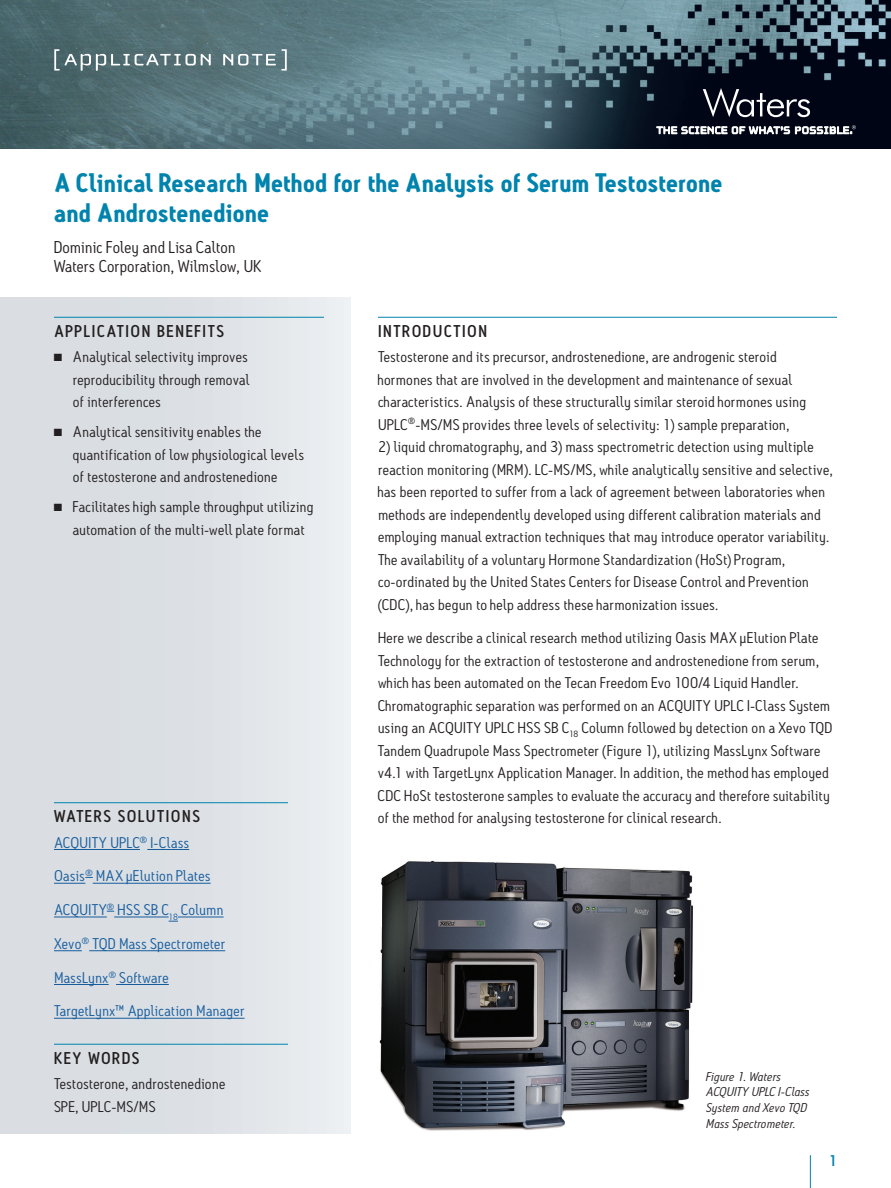
<style>
.page{position:relative;width:891px;height:1188px;background:#fff}
.page>*{position:absolute;margin:0;border:0;box-sizing:border-box;transform-origin:0 0}
.t1{font:700 25.8px/30px "Antitled OT";letter-spacing:.015em;color:#0083ad}
.t2{font:500 16.5px "Antitled OT";letter-spacing:.12em;color:#231f20}
.t3{font:16.5px/19.5px "Antitled OT";letter-spacing:.01em;color:#231f20;scale:1.05 1}
.t4{font:15px/22.5px "Antitled OT";letter-spacing:.02em;color:#231f20;scale:1.05 1}
.t5{font:15px "Antitled OT";letter-spacing:.025em;color:#175d9e;scale:1.05 1}
.t6{font:500 15px "Antitled OT";color:#0083ad;scale:1.05 1}
.t7{font:italic 12.3px/15.8px "Antitled OT";letter-spacing:.02em;color:#231f20;scale:1.05 1}
</style>
<div class="page">
<img style="left:0;top:0;width:891px;height:148px">
<hr style="left:810px;top:1155px;width:1px;height:33px;background:#0083ad">
<svg style="left:54px;top:49px;width:157px;height:22px;background:#6d8488"></svg>
<svg style="left:223px;top:49px;width:64px;height:22px"></svg>
<svg style="left:657px;top:125px;width:199px;height:9px"></svg>
<svg style="left:703px;top:88px;width:107px;height:29px;background:#3a3e4a"></svg>
<hr style="left:54px;top:802px;width:234px;height:1px;background:#0083ad">
<hr style="left:54px;top:849px;width:86px;height:1px;background:#175d9e">
<hr style="left:147px;top:849px;width:42px;height:1px;background:#175d9e">
<hr style="left:54px;top:883px;width:31px;height:1px;background:#175d9e">
<hr style="left:93px;top:883px;width:118px;height:1px;background:#175d9e">
<hr style="left:54px;top:917px;width:53px;height:1px;background:#175d9e">
<hr style="left:114px;top:917px;width:55px;height:1px;background:#175d9e">
<hr style="left:178px;top:917px;width:46px;height:1px;background:#175d9e">
<svg style="left:54px;top:950px;width:28px;height:1px"></svg>
<hr style="left:89px;top:950px;width:136px;height:1px;background:#175d9e">
<hr style="left:54px;top:984px;width:55px;height:1px;background:#175d9e">
<hr style="left:116px;top:984px;width:53px;height:1px;background:#175d9e">
<hr style="left:54px;top:1018px;width:191px;height:1px;background:#175d9e">
<hr style="left:54px;top:1044px;width:234px;height:1px;background:#0083ad">
<hr style="left:54px;top:317px;width:270px;height:1px;background:#0083ad">
<hr style="left:378px;top:317px;width:459px;height:1px;background:#0083ad">
<img style="left:379px;top:860px;width:314px;height:271px">
<h1 class="t1" style="left:54px;top:167px;width:670px">A Clinical Research Method for the Analysis of Serum Testosterone and Androstenedione</h1>
<p class="t3" style="left:54px;top:237px;width:199px">Dominic Foley and Lisa Calton<br>Waters Corporation, Wilmslow, UK</p>
<p class="t2" style="left:54px;top:321px;width:171px">APPLICATION BENEFITS</p>
<p class="t4" style="left:73px;top:345px;width:170px;text-align:justify;text-indent:-19px">■ Analytical selectivity improves reproducibility through removal of interferences</p>
<p class="t4" style="left:73px;top:420px;width:222px;text-indent:-19px">■ Analytical sensitivity enables the quantification of low physiological levels of testosterone and androstenedione</p>
<p class="t4" style="left:73px;top:495px;width:231px;text-indent:-19px">■ Facilitates high sample throughput utilizing automation of the multi-well plate format</p>
<p class="t2" style="left:54px;top:806px;width:147px">WATERS SOLUTIONS</p>
<p class="t5" style="left:54px;top:833px;width:130px">ACQUITY UPLC<sup>®</sup> I-Class</p>
<p class="t5" style="left:54px;top:867px;width:151px">Oasis<sup>®</sup> MAX µElution Plates</p>
<p class="t5" style="left:54px;top:901px;width:163px">ACQUITY<sup>®</sup> HSS SB C<sub>18</sub> Column</p>
<p class="t5" style="left:54px;top:934px;width:165px">Xevo<sup>®</sup> TQD Mass Spectrometer</p>
<p class="t5" style="left:54px;top:968px;width:111px">MassLynx<sup>®</sup> Software</p>
<p class="t5" style="left:54px;top:1002px;width:183px">TargetLynx™ Application Manager</p>
<p class="t2" style="left:54px;top:1048px;width:87px">KEY WORDS</p>
<p class="t4" style="left:54px;top:1072px;width:165px">Testosterone, androstenedione<br>SPE, UPLC-MS/MS</p>
<p class="t2" style="left:378px;top:321px;width:110px">INTRODUCTION</p>
<p class="t4" style="left:378px;top:345px;width:409px">Testosterone and its precursor, androstenedione, are androgenic steroid hormones that are involved in the development and maintenance of sexual characteristics. Analysis of these structurally similar steroid hormones using UPLC<sup>®</sup>-MS/MS provides three levels of selectivity: 1) sample preparation,</p>
<p class="t4" style="left:378px;top:435px;width:435px">2) liquid chromatography, and 3) mass spectrometric detection using multiple reaction monitoring (MRM). LC-MS/MS, while analytically sensitive and selective, has been reported to suffer from a lack of agreement between laboratories when methods are independently developed using different calibration materials and employing manual extraction techniques that may introduce operator variability.<br>The availability of a voluntary Hormone Standardization (HoSt) Program, co-ordinated by the United States Centers for Disease Control and Prevention (CDC), has begun to help address these harmonization issues.</p>
<p class="t4" style="left:378px;top:627px;width:434px">Here we describe a clinical research method utilizing Oasis MAX µElution Plate Technology for the extraction of testosterone and androstenedione from serum, which has been automated on the Tecan Freedom Evo 100/4 Liquid Handler.<br>Chromatographic separation was performed on an ACQUITY UPLC I-Class System using an ACQUITY UPLC HSS SB C<sub>18</sub> Column followed by detection on a Xevo TQD Tandem Quadrupole Mass Spectrometer (Figure 1), utilizing MassLynx Software v4.1 with TargetLynx Application Manager. In addition, the method has employed CDC HoSt testosterone samples to evaluate the accuracy and therefore suitability of the method for analysing testosterone for clinical research.</p>
<p class="t7" style="left:706px;top:1068px;width:100px">Figure 1. Waters<br>ACQUITY UPLC I-Class<br>System and Xevo TQD<br>Mass Spectrometer.</p>
<p class="t6" style="left:829px;top:1151px;width:10px">1</p>
</div>
